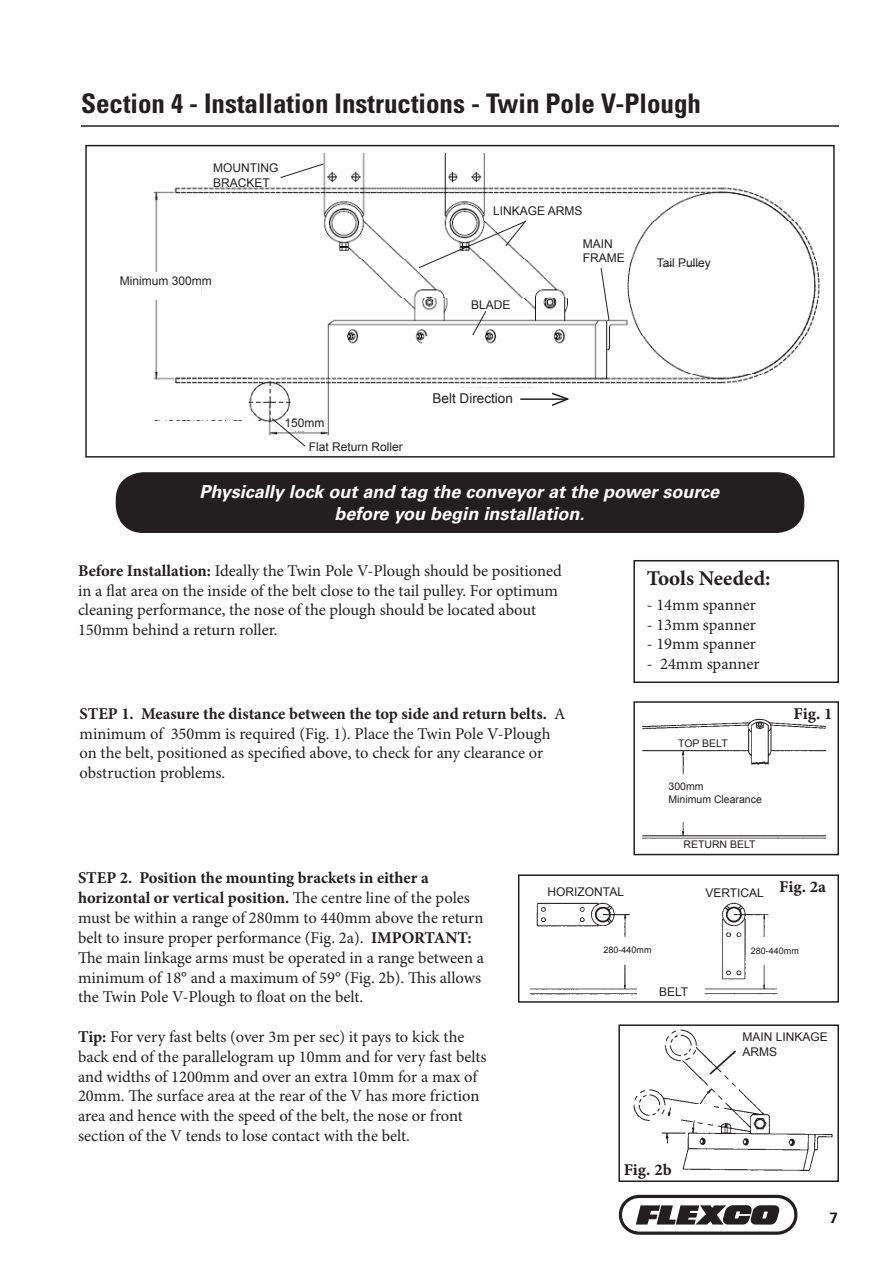
<style>
.page{position:relative;width:893px;height:1263px;background:#fff}
.page>*{position:absolute;margin:0;border:0;box-sizing:border-box;transform-origin:0 0}
.t1{font:700 condensed 27px "Univers LT Std";color:#231f20}
.t2{font:700 21px "Minion Pro";letter-spacing:.005em;color:#231f20}
.t3{font:italic 700 18px/21.6px "Univers LT Std";color:#fff;text-align:center}
.t4{font:16.5px/19.8px "Minion Pro";color:#231f20}
.t5{font:16.5px "Minion Pro Bold Capt";color:#231f20}
.t6{font:700 15px "Univers LT Std";color:#231f20}
.t7{font:13.5px "Arial";color:#231f20}
.t8{font:12px/14.4px "Arial";color:#231f20}
.t9{font:10.5px/12.6px "Arial";color:#231f20}
.t10{font:9px "Arial";color:#231f20}
.s1{font-weight:700}
</style>
<div class="page">
<svg style="left:619px;top:1195px;width:178px;height:40px"></svg>
<hr style="left:81px;top:125px;width:758px;height:2px;background:#231f20">
<div style="left:85px;top:145px;width:750px;height:313px;border:2px solid #231f20"></div>
<img style="left:153px;top:153px;width:667px;height:283px">
<svg style="left:472px;top:310px;width:15px;height:26px"></svg>
<svg style="left:600px;top:267px;width:10px;height:54px"></svg>
<svg style="left:280px;top:163px;width:44px;height:16px"></svg>
<svg style="left:271px;top:417px;width:35px;height:30px"></svg>
<div style="left:287px;top:418px;width:37px;height:13px;background:#fff"></div>
<div style="left:272px;top:335px;width:8px;height:42px;background:#fff"></div>
<img style="left:643px;top:719px;width:181px;height:119px">
<div style="left:640px;top:716px;width:187px;height:125px;border:2px solid #fff"></div>
<div style="left:633px;top:701px;width:206px;height:154px;border:2px solid #231f20"></div>
<div style="left:665px;top:781px;width:43px;height:41px;background:#fff"></div>
<div style="left:653px;top:780px;width:104px;height:34px;background:#fff"></div>
<div style="left:654px;top:731px;width:82px;height:17px;background:#fff"></div>
<img style="left:529px;top:902px;width:249px;height:94px">
<div style="left:594px;top:944px;width:63px;height:17px;background:#fff"></div>
<div style="left:637px;top:977px;width:61px;height:27px;background:#fff"></div>
<div style="left:576px;top:937px;width:66px;height:27px;background:#fff"></div>
<div style="left:759px;top:937px;width:65px;height:27px;background:#fff"></div>
<div style="left:518px;top:874px;width:321px;height:129px;border:2px solid #231f20"></div>
<img style="left:633px;top:1030px;width:200px;height:141px">
<div style="left:742px;top:1031px;width:91px;height:30px;background:#fff"></div>
<div style="left:621px;top:1157px;width:57px;height:23px;background:#fff"></div>
<div style="left:654px;top:1117px;width:27px;height:10px;background:#fff"></div>
<div style="left:683px;top:1104px;width:26px;height:10px;background:#fff"></div>
<div style="left:658px;top:1121px;width:23px;height:11px;background:#fff"></div>
<div style="left:684px;top:1107px;width:23px;height:12px;background:#fff"></div>
<div style="left:618px;top:1024px;width:221px;height:158px;border:2px solid #231f20"></div>
<div style="left:116px;top:473px;width:687px;height:59px;background:#231f20;border-radius:27px"></div>
<div style="left:116px;top:472px;width:688px;height:61px;border:2px solid #231f20;border-radius:27px"></div>
<div style="left:633px;top:560px;width:206px;height:123px;border:2px solid #231f20"></div>
<div style="left:652px;top:259px;width:68px;height:6px;background:#fff"></div>
<div style="left:427px;top:388px;width:146px;height:41px;background:#fff"></div>
<hr style="left:520px;top:398px;width:48px;height:2px;background:#231f20">
<svg style="left:550px;top:392px;width:19px;height:14px"></svg>
<div style="left:140px;top:421px;width:121px;height:15px;background:#fff"></div>
<svg style="left:418px;top:220px;width:109px;height:49px"></svg>
<div style="left:493px;top:150px;width:146px;height:28px;background:#fff"></div>
<div style="left:104px;top:273px;width:96px;height:27px;background:#fff"></div>
<h1 class="t1" style="left:81px;top:86px;width:622px">Section 4 - Installation Instructions - Twin Pole V-Plough</h1>
<p class="t8" style="left:213px;top:161px;width:67px">MOUNTING<br>BRACKET</p>
<p class="t8" style="left:120px;top:274px;width:94px">Minimum 300mm</p>
<p class="t8" style="left:493px;top:204px;width:91px">LINKAGE ARMS</p>
<p class="t8" style="left:471px;top:298px;width:41px">BLADE</p>
<p class="t8" style="left:583px;top:237px;width:43px">MAIN<br>FRAME</p>
<p class="t8" style="left:657px;top:256px;width:56px">Tail Pulley</p>
<p class="t8" style="left:284px;top:416px;width:42px">150mm</p>
<p class="t8" style="left:309px;top:440px;width:96px">Flat Return Roller</p>
<p class="t7" style="left:433px;top:389px;width:82px">Belt Direction</p>
<p class="t3" style="left:199px;top:481px;width:521px">Physically lock out and tag the conveyor at the power source before you begin installation.</p>
<p class="t4" style="left:78px;top:561px;width:485px"><span class="s1">Before Installation:</span> Ideally the Twin Pole V-Plough should be positioned in a flat area on the inside of the belt close to the tail pulley. For optimum cleaning performance, the nose of the plough should be located about 150mm behind a return roller.</p>
<p class="t4" style="left:80px;top:704px;width:488px"><span class="s1">STEP 1. Measure the distance between the top side and return belts.</span> A minimum of 350mm is required (Fig. 1). Place the Twin Pole V-Plough on the belt, positioned as specified above, to check for any clearance or obstruction problems.</p>
<p class="t2" style="left:647px;top:566px;width:125px">Tools Needed:</p>
<p class="t4" style="left:647px;top:595px;width:111px">- 14mm spanner</p>
<p class="t4" style="left:647px;top:615px;width:111px">- 13mm spanner</p>
<p class="t4" style="left:647px;top:635px;width:111px">- 19mm spanner</p>
<p class="t4" style="left:647px;top:655px;width:114px">- 24mm spanner</p>
<p class="t9" style="left:678px;top:737px;width:51px">TOP BELT</p>
<p class="t9" style="left:668px;top:780px;width:95px">300mm<br>Minimum Clearance</p>
<p class="t9" style="left:683px;top:838px;width:74px">RETURN BELT</p>
<p class="t5" style="left:793px;top:703px;width:40px">Fig. 1</p>
<p class="t4" style="left:78px;top:869px;width:408px"><span class="s1">STEP 2. Position the mounting brackets in either a horizontal or vertical position.</span> The centre line of the poles must be within a range of 280mm to 440mm above the return belt to insure proper performance (Fig. 2a). <span class="s1">IMPORTANT:<br></span>The main linkage arms must be operated in a range between a minimum of 18° and a maximum of 59° (Fig. 2b). This allows the Twin Pole V-Plough to float on the belt.</p>
<p class="t4" style="left:78px;top:1027px;width:410px"><span class="s1">Tip:</span> For very fast belts (over 3m per sec) it pays to kick the back end of the parallelogram up 10mm and for very fast belts and widths of 1200mm and over an extra 10mm for a max of 20mm. The surface area at the rear of the V has more friction area and hence with the speed of the belt, the nose or front section of the V tends to lose contact with the belt.</p>
<p class="t8" style="left:548px;top:884px;width:78px">HORIZONTAL</p>
<p class="t8" style="left:705px;top:885px;width:60px">VERTICAL</p>
<p class="t5" style="left:779px;top:876px;width:48px">Fig. 2a</p>
<p class="t10" style="left:603px;top:944px;width:50px">280-440mm</p>
<p class="t10" style="left:751px;top:945px;width:50px">280-440mm</p>
<p class="t8" style="left:659px;top:984px;width:31px">BELT</p>
<p class="t5" style="left:624px;top:1160px;width:49px">Fig. 2b</p>
<p class="t8" style="left:742px;top:1030px;width:87px">MAIN LINKAGE<br>ARMS</p>
<p class="t6" style="left:829px;top:1208px;width:10px">7</p>
</div>
